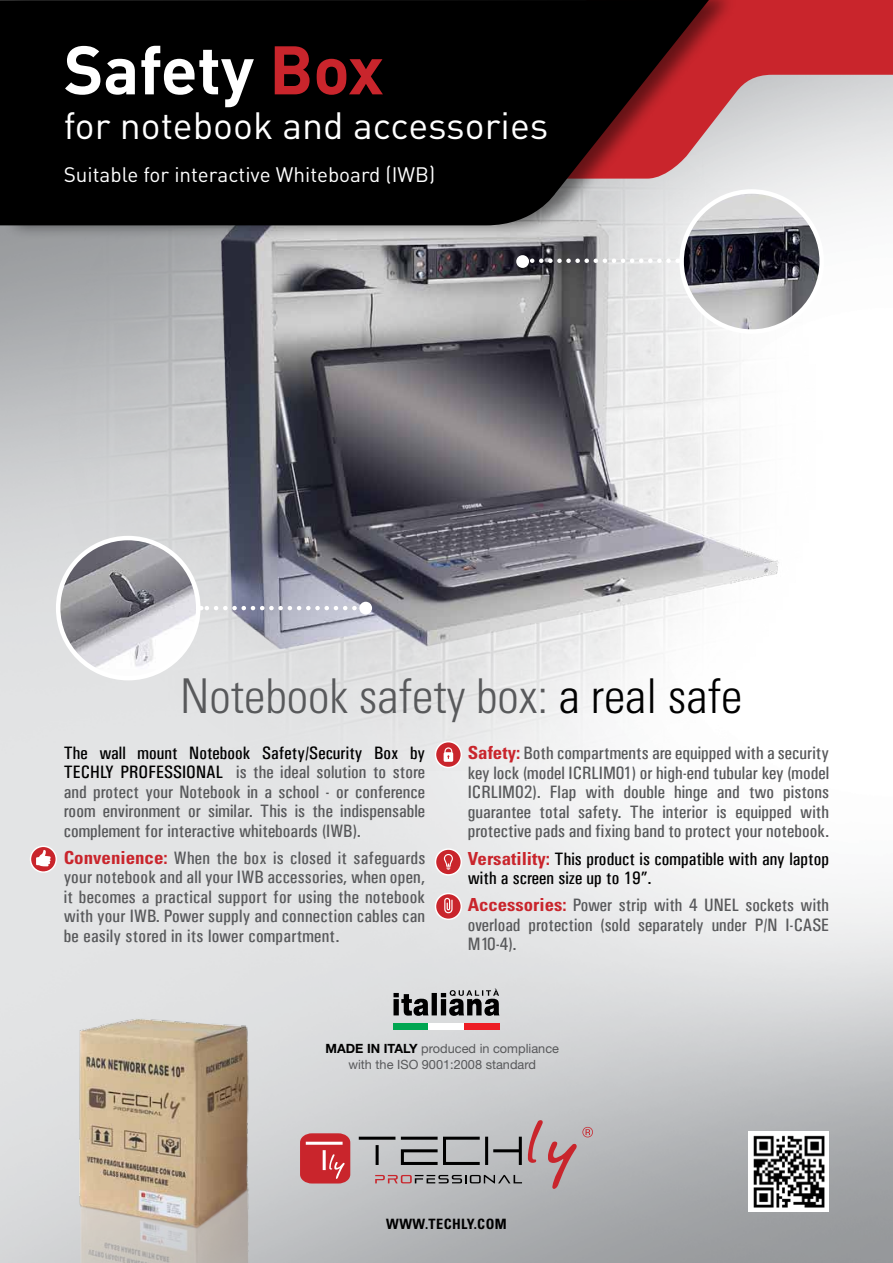
<style>
.page{position:relative;width:893px;height:1263px;background:#fff}
.page>*{position:absolute;margin:0;border:0;box-sizing:border-box;transform-origin:0 0}
.t1{font:700 67.5px "DIN";letter-spacing:-.005em;color:#fff}
.t2{font:300 condensed 48px "Univers LT Std";color:#58595b}
.t3{font:37.5px "DIN";color:#fff}
.t4{font:20.7px "DIN";color:#fff}
.t5{font:18px/19.5px "Univers Condensed";color:#58595b;text-align:justify;scale:1.05 1}
.t6{font:18px/19.5px "Univers Condensed";color:#58595b;text-align:justify;scale:1.04 1}
.t7{font:18px/19.5px "Univers Condensed";color:#000;scale:1.05 1}
.t8{font:700 condensed 14.25px "Univers LT Std";letter-spacing:.03em;color:#000}
.t9{font:12.75px/16.2px "Helvetica Neue LT Std";color:#58595b;text-align:center}
.s1{color:#c9252c}
.s2{color:#000}
.s3{font-family:"Univers LT Std";font-weight:700;font-stretch:condensed;color:#c9252c}
.s4{font-weight:700;color:#000}
</style>
<div class="page">
<img style="left:0;top:771px;width:893px;height:492px">
<img style="left:0;top:179px;width:893px;height:592px">
<svg style="left:738px;top:0;width:155px;height:179px;background:#d48f93"></svg>
<div style="left:3px;top:0;width:735px;height:239px;background:#000;opacity:.5"></div>
<svg style="left:0;top:0;width:709px;height:225px;background:#170d0e"></svg>
<hr style="left:359px;top:1137px;width:36px;height:3px;background:#000">
<hr style="left:376px;top:1145px;width:3px;height:20px;background:#000">
<svg style="left:401px;top:1137px;width:121px;height:28px;background:#8f9091"></svg>
<svg style="left:528px;top:1120px;width:65px;height:69px;background:#baa3a6"></svg>
<svg style="left:375px;top:1175px;width:147px;height:8px"></svg>
<svg style="left:300px;top:1133px;width:50px;height:50px;background:#ce4147"></svg>
<img style="left:748px;top:1131px;width:81px;height:81px">
<img style="left:61px;top:1004px;width:195px;height:259px">
<svg style="left:528px;top:258px;width:141px;height:5px"></svg>
<div style="left:516px;top:255px;width:13px;height:13px;background:#fff;border-radius:50%"></div>
<img style="left:682px;top:191px;width:140px;height:141px;border-radius:70px">
<div style="left:679px;top:189px;width:145px;height:145px;border:4px solid #fff;border-radius:50%"></div>
<svg style="left:200px;top:606px;width:154px;height:4px"></svg>
<div style="left:359px;top:602px;width:13px;height:12px;background:#fff;border-radius:50%"></div>
<img style="left:58px;top:538px;width:140px;height:140px;border-radius:70px">
<div style="left:56px;top:536px;width:144px;height:144px;border:4px solid #fff;border-radius:50%"></div>
<svg style="left:435px;top:849px;width:26px;height:26px"></svg>
<div style="left:435px;top:848px;width:27px;height:27px;border:1px solid #fff;border-radius:50%"></div>
<svg style="left:444px;top:854px;width:9px;height:16px"></svg>
<svg style="left:435px;top:893px;width:26px;height:26px"></svg>
<div style="left:435px;top:893px;width:27px;height:27px;border:1px solid #fff;border-radius:50%"></div>
<svg style="left:444px;top:898px;width:9px;height:15px"></svg>
<svg style="left:435px;top:742px;width:26px;height:25px"></svg>
<div style="left:435px;top:741px;width:27px;height:27px;border:1px solid #fff;border-radius:50%"></div>
<svg style="left:444px;top:747px;width:9px;height:15px"></svg>
<svg style="left:30px;top:846px;width:26px;height:26px"></svg>
<div style="left:30px;top:846px;width:27px;height:27px;border:1px solid #fff;border-radius:50%"></div>
<svg style="left:36px;top:850px;width:15px;height:16px"></svg>
<svg style="left:393px;top:989px;width:106px;height:27px;background:#767677"></svg>
<div style="left:394px;top:1023px;width:35px;height:6px;background:#00a651"></div>
<div style="left:464px;top:1023px;width:35px;height:6px;background:#ed1d24"></div>
<div style="left:429px;top:1023px;width:35px;height:6px;background:#fff"></div>
<h1 class="t1" style="left:64px;top:26px;width:321px">Safety <span class="s1">Box</span></h1>
<h3 class="t3" style="left:64px;top:102px;width:486px">for notebook and accessories</h3>
<p class="t4" style="left:64px;top:161px;width:373px">Suitable for interactive Whiteboard (IWB)</p>
<h2 class="t2" style="left:180px;top:667px;width:564px">Notebook safety box: <span class="s2">a real safe</span></h2>
<p class="t5" style="left:64px;top:743px;width:346px"><span class="s2">The wall mount Notebook Safety/Security Box by TECHLY PROFESSIONAL</span> is the ideal solution to store and protect your Notebook in a school - or conference room environment or similar. This is the indispensable complement for interactive whiteboards (IWB).</p>
<p class="t5" style="left:64px;top:848px;width:346px"><span class="s3">Convenience:</span> When the box is closed it safeguards your notebook and all your IWB accessories, when open, it becomes a practical support for using the notebook with your IWB. Power supply and connection cables can be easily stored in its lower compartment.</p>
<p class="t5" style="left:468px;top:743px;width:346px"><span class="s3">Safety:</span> Both compartments are equipped with a security key lock (model ICRLIM01) or high-end tubular key (model ICRLIM02). Flap with double hinge and two pistons guarantee total safety. The interior is equipped with protective pads and fixing band to protect your notebook.</p>
<p class="t7" style="left:468px;top:849px;width:346px"><span class="s3">Versatility:</span> This product is compatible with any laptop with a screen size up to 19”.</p>
<p class="t6" style="left:468px;top:895px;width:349px"><span class="s3">Accessories:</span> Power strip with 4 UNEL sockets with overload protection (sold separately under P/N I-CASE M10-4).</p>
<p class="t9" style="left:325px;top:1040px;width:235px"><span class="s4">MADE IN ITALY</span> produced in compliance with the ISO 9001:2008 standard</p>
<p class="t8" style="left:386px;top:1215px;width:122px">www.techly.com</p>
</div>
